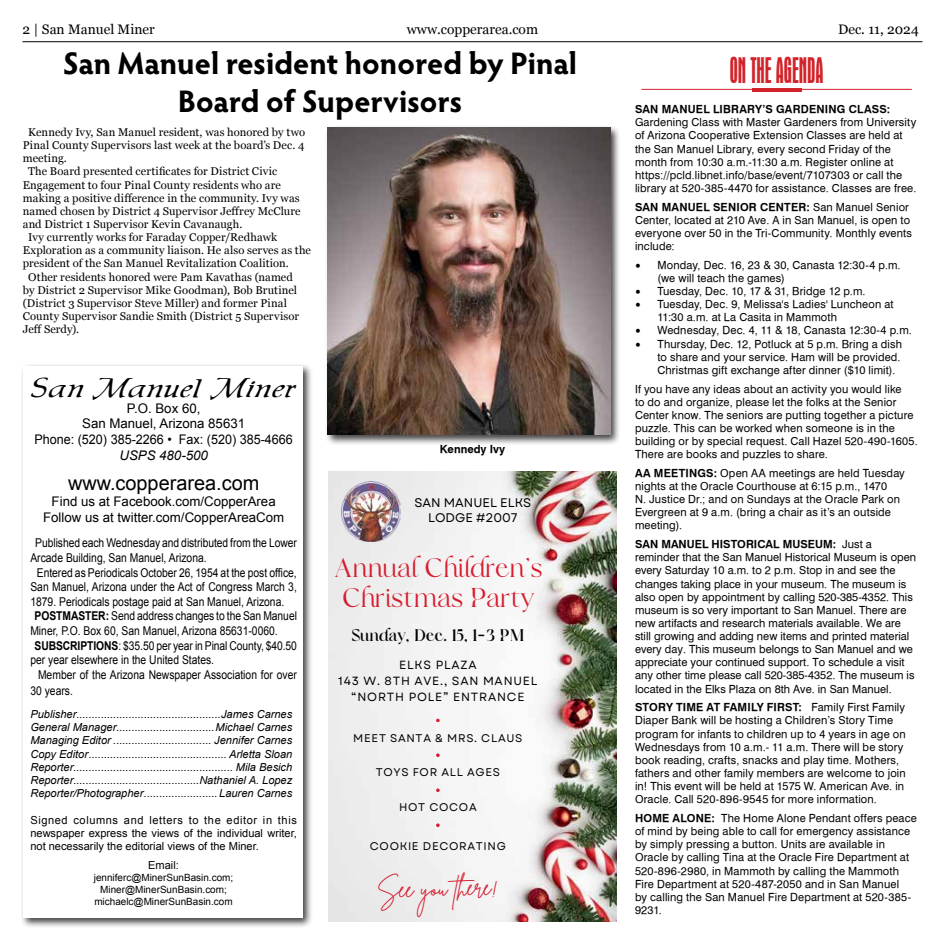
<style>
.page{position:relative;width:945px;height:945px;background:#fff}
.page>*{position:absolute;margin:0;border:0;box-sizing:border-box;transform-origin:0 0}
.t1{font:38.88px/29px "Frunchy Serif";color:#d71d2f}
.t2{font:condensed 37.5px "Aurora BT";color:#d2232a;scale:.8 1}
.t3{font:700 31.25px/37.5px "Hypatia Sans Pro";color:#000;text-align:center}
.t4{font:26.5px "Chaucer";color:#000;scale:1.23 1}
.t5{font:700 24.12px "Frunchy Serif";color:#000}
.t6{font:23.75px "Brittany Signature";color:#d71d2f}
.t7{font:19.88px "Arial";color:#000}
.t8{font:13.75px "Georgia";color:#000}
.t9{font:13.25px/15.9px "Arial";color:#000;text-align:center}
.t10{font:italic 13.25px "Arial";color:#000}
.t11{font:12.5px/15px "Garet";color:#000;text-align:center}
.t12{font:12.12px "Arial";color:#000;scale:.85 1}
.t13{font:11.88px/16px "Garet";letter-spacing:.07em;color:#000;text-align:center}
.t14{font:11.25px/13.1px "Geneva";letter-spacing:.01em;color:#000}
.t15{font:11.25px "Georgia";letter-spacing:.01em;color:#000}
.t16{font:700 11.25px "Geneva";letter-spacing:.015em;color:#000}
.t17{font:11.12px "Garet";letter-spacing:.06em;color:#000}
.t18{font:italic 11px/13.2px "Arial";color:#000;text-align:justify}
.t19{font:11px/13.2px "Arial";color:#000;text-align:justify}
.t20{font:10px/11.9px "Arial";color:#000;text-align:center}
.s1{font-weight:700}
.s2{font-family:"Minion Pro";font-size:15px}
</style>
<div class="page">
<hr style="left:22px;top:41px;width:900px;height:1px;background:#000">
<div style="left:20px;top:363px;width:293px;height:565px;background:#000;opacity:.75"></div>
<div style="left:23px;top:366px;width:279px;height:552px;background:#fff"></div>
<hr style="left:641px;top:89px;width:271px;height:1px;background:#d2232a">
<hr style="left:752px;top:88px;width:49px;height:4px;background:#d2232a">
<img style="left:329px;top:471px;width:288px;height:450px">
<svg style="left:436px;top:753px;width:4px;height:4px"></svg>
<svg style="left:436px;top:719px;width:4px;height:3px"></svg>
<img style="left:341px;top:482px;width:59px;height:60px">
<svg style="left:436px;top:788px;width:4px;height:4px"></svg>
<svg style="left:436px;top:823px;width:4px;height:4px"></svg>
<div style="left:325px;top:125px;width:296px;height:321px;background:#000;opacity:.75"></div>
<img style="left:328px;top:128px;width:282px;height:307px">
<p class="t8" style="left:22px;top:19px;width:134px">2 | San Manuel Miner</p>
<p class="t8" style="left:407px;top:19px;width:133px">www.copperarea.com</p>
<p class="t8" style="left:838px;top:19px;width:82px">Dec. 11, 2024</p>
<h3 class="t3" style="left:63px;top:43px;width:516px">San Manuel resident honored by Pinal<br>Board of Supervisors</h3>
<p class="t15" style="left:28px;top:124px;width:278px">Kennedy Ivy, San Manuel resident, was honored by two</p>
<p class="t15" style="left:23px;top:137px;width:283px">Pinal County Supervisors last week at the board’s Dec. 4</p>
<p class="t15" style="left:23px;top:150px;width:46px">meeting.</p>
<p class="t15" style="left:28px;top:163px;width:250px">The Board presented certificates for District Civic</p>
<p class="t15" style="left:23px;top:177px;width:260px">Engagement to four Pinal County residents who are</p>
<p class="t15" style="left:23px;top:190px;width:278px">making a positive difference in the community. Ivy was</p>
<p class="t15" style="left:23px;top:203px;width:279px">named chosen by District 4 Supervisor Jeffrey McClure</p>
<p class="t15" style="left:23px;top:216px;width:221px">and District 1 Supervisor Kevin Cavanaugh.</p>
<p class="t15" style="left:28px;top:229px;width:251px">Ivy currently works for Faraday Copper/Redhawk</p>
<p class="t15" style="left:23px;top:242px;width:290px">Exploration as a community liaison. He also serves as the</p>
<p class="t15" style="left:23px;top:255px;width:268px">president of the San Manuel Revitalization Coalition.</p>
<p class="t15" style="left:28px;top:268px;width:266px">Other residents honored were Pam Kavathas (named</p>
<p class="t15" style="left:23px;top:282px;width:276px">by District 2 Supervisor Mike Goodman), Bob Brutinel</p>
<p class="t15" style="left:23px;top:295px;width:266px">(District 3 Supervisor Steve Miller) and former Pinal</p>
<p class="t15" style="left:23px;top:308px;width:278px">County Supervisor Sandie Smith (District 5 Supervisor</p>
<p class="t15" style="left:23px;top:321px;width:58px">Jeff Serdy).</p>
<h3 class="t4" style="left:31px;top:371px;width:218px">San Manuel Miner</h3>
<p class="t9" style="left:34px;top:400px;width:260px">P.O. Box 60,<br>San Manuel, Arizona 85631<br>Phone: (520) 385-2266 • Fax: (520) 385-4666</p>
<p class="t10" style="left:119px;top:447px;width:90px">USPS 480-500</p>
<h3 class="t7" style="left:68px;top:470px;width:193px">www.copperarea.com</h3>
<p class="t9" style="left:43px;top:494px;width:243px">Find us at Facebook.com/CopperArea<br>Follow us at twitter.com/CopperAreaCom</p>
<p class="t12" style="left:35px;top:535px;width:309px">Published each Wednesday and distributed from the Lower</p>
<p class="t12" style="left:30px;top:550px;width:209px">Arcade Building, San Manuel, Arizona.</p>
<p class="t12" style="left:37px;top:564px;width:307px">Entered as Periodicals October 26, 1954 at the post office,</p>
<p class="t12" style="left:30px;top:579px;width:315px">San Manuel, Arizona under the Act of Congress March 3,</p>
<p class="t12" style="left:30px;top:594px;width:300px">1879. Periodicals postage paid at San Manuel, Arizona.</p>
<p class="t12" style="left:35px;top:608px;width:310px"><span class="s1">POSTMASTER:</span> Send address changes to the San Manuel</p>
<p class="t12" style="left:30px;top:623px;width:293px">Miner, P.O. Box 60, San Manuel, Arizona 85631-0060.</p>
<p class="t12" style="left:35px;top:637px;width:310px"><span class="s1">SUBSCRIPTIONS</span>: $35.50 per year in Pinal County, $40.50</p>
<p class="t12" style="left:30px;top:652px;width:218px">per year elsewhere in the United States.</p>
<p class="t12" style="left:38px;top:667px;width:306px">Member of the Arizona Newspaper Association for over</p>
<p class="t12" style="left:30px;top:682px;width:52px">30 years.</p>
<p class="t18" style="left:30px;top:708px;width:263px">Publisher...............................................James Carnes General Manager................................Michael Carnes Managing Editor ................................ Jennifer Carnes Copy Editor............................................. Arletta Sloan Reporter.................................................... Mila Besich Reporter.........................................Nathaniel A. Lopez Reporter/Photographer........................Lauren Carnes</p>
<p class="t19" style="left:30px;top:814px;width:268px">Signed columns and letters to the editor in this newspaper express the views of the individual writer, not necessarily the editorial views of the Miner.</p>
<p class="t19" style="left:148px;top:859px;width:32px">Email:</p>
<p class="t20" style="left:94px;top:872px;width:141px">jenniferc@MinerSunBasin.com;<br>Miner@MinerSunBasin.com; michaelc@MinerSunBasin.com</p>
<p class="t16" style="left:440px;top:442px;width:67px">Kennedy Ivy</p>
<p class="t11" style="left:414px;top:495px;width:118px">SAN MANUEL ELKS<br>LODGE #2007</p>
<h1 class="t1" style="left:333px;top:554px;width:211px">Annual Children’s<br>Christmas Party</h1>
<h3 class="t5" style="left:351px;top:625px;width:174px">Sunday, Dec. 15, 1-3 PM</h3>
<p class="t13" style="left:338px;top:657px;width:201px">ELKS PLAZA<br>143 W. 8TH AVE., SAN MANUEL “NORTH POLE” ENTRANCE</p>
<p class="t17" style="left:353px;top:731px;width:171px">MEET SANTA &amp; MRS. CLAUS</p>
<p class="t17" style="left:376px;top:766px;width:126px">TOYS FOR ALL AGES</p>
<p class="t17" style="left:399px;top:801px;width:79px">HOT COCOA</p>
<p class="t17" style="left:370px;top:839px;width:138px">COOKIE DECORATING</p>
<h3 class="t6" style="left:377px;top:875px;width:122px;rotate:-2deg">See you there!</h3>
<h2 class="t2" style="left:730px;top:51px;width:118px">ON THE AGENDA</h2>
<p class="t16" style="left:635px;top:102px;width:257px">SAN MANUEL LIBRARY’S GARDENING CLASS:</p>
<p class="t14" style="left:635px;top:116px;width:283px">Gardening Class with Master Gardeners from University of Arizona Cooperative Extension Classes are held at the San Manuel Library, every second Friday of the month from 10:30 a.m.-11:30 a.m. Register online at https://pcld.libnet.info/base/event/7107303 or call the library at 520-385-4470 for assistance. Classes are free.</p>
<p class="t14" style="left:635px;top:200px;width:279px"><span class="s1">SAN MANUEL SENIOR CENTER:</span> San Manuel Senior Center, located at 210 Ave. A in San Manuel, is open to everyone over 50 in the Tri-Community. Monthly events include:</p>
<p class="t14" style="left:658px;top:258px;width:245px;text-indent:-23px"><span class="s2">•</span> Monday, Dec. 16, 23 &amp; 30, Canasta 12:30-4 p.m. (we will teach the games)</p>
<p class="t14" style="left:635px;top:284px;width:232px"><span class="s2">•</span> Tuesday, Dec. 10, 17 &amp; 31, Bridge 12 p.m.</p>
<p class="t14" style="left:658px;top:298px;width:238px;text-indent:-23px"><span class="s2">•</span> Tuesday, Dec. 9, Melissa's Ladies' Luncheon at<br>11:30 a.m. at La Casita in Mammoth</p>
<p class="t14" style="left:635px;top:324px;width:278px"><span class="s2">•</span> Wednesday, Dec. 4, 11 &amp; 18, Canasta 12:30-4 p.m.</p>
<p class="t14" style="left:658px;top:337px;width:246px;text-indent:-23px"><span class="s2">•</span> Thursday, Dec. 12, Potluck at 5 p.m. Bring a dish to share and your service. Ham will be provided.<br>Christmas gift exchange after dinner ($10 limit).</p>
<p class="t14" style="left:635px;top:382px;width:284px">If you have any ideas about an activity you would like<br>to do and organize, please let the folks at the Senior Center know. The seniors are putting together a picture puzzle. This can be worked when someone is in the building or by special request. Call Hazel 520-490-1605.<br>There are books and puzzles to share.</p>
<p class="t14" style="left:635px;top:466px;width:271px"><span class="s1">AA MEETINGS:</span> Open AA meetings are held Tuesday nights at the Oracle Courthouse at 6:15 p.m., 1470<br>N. Justice Dr.; and on Sundays at the Oracle Park on Evergreen at 9 a.m. (bring a chair as it’s an outside meeting).</p>
<p class="t14" style="left:635px;top:538px;width:283px"><span class="s1">SAN MANUEL HISTORICAL MUSEUM:</span> Just a reminder that the San Manuel Historical Museum is open every Saturday 10 a.m. to 2 p.m. Stop in and see the changes taking place in your museum. The museum is also open by appointment by calling 520-385-4352. This museum is so very important to San Manuel. There are new artifacts and research materials available. We are still growing and adding new items and printed material every day. This museum belongs to San Manuel and we appreciate your continued support. To schedule a visit any other time please call 520-385-4352. The museum is located in the Elks Plaza on 8th Ave. in San Manuel.</p>
<p class="t14" style="left:635px;top:701px;width:272px"><span class="s1">STORY TIME AT FAMILY FIRST:</span> Family First Family Diaper Bank will be hosting a Children’s Story Time program for infants to children up to 4 years in age on Wednesdays from 10 a.m.- 11 a.m. There will be story book reading, crafts, snacks and play time. Mothers, fathers and other family members are welcome to join in! This event will be held at 1575 W. American Ave. in Oracle. Call 520-896-9545 for more information.</p>
<p class="t14" style="left:635px;top:811px;width:283px"><span class="s1">HOME ALONE:</span> The Home Alone Pendant offers peace of mind by being able to call for emergency assistance by simply pressing a button. Units are available in Oracle by calling Tina at the Oracle Fire Department at 520-896-2980, in Mammoth by calling the Mammoth Fire Department at 520-487-2050 and in San Manuel<br>by calling the San Manuel Fire Department at 520-385- 9231.</p>
</div>
